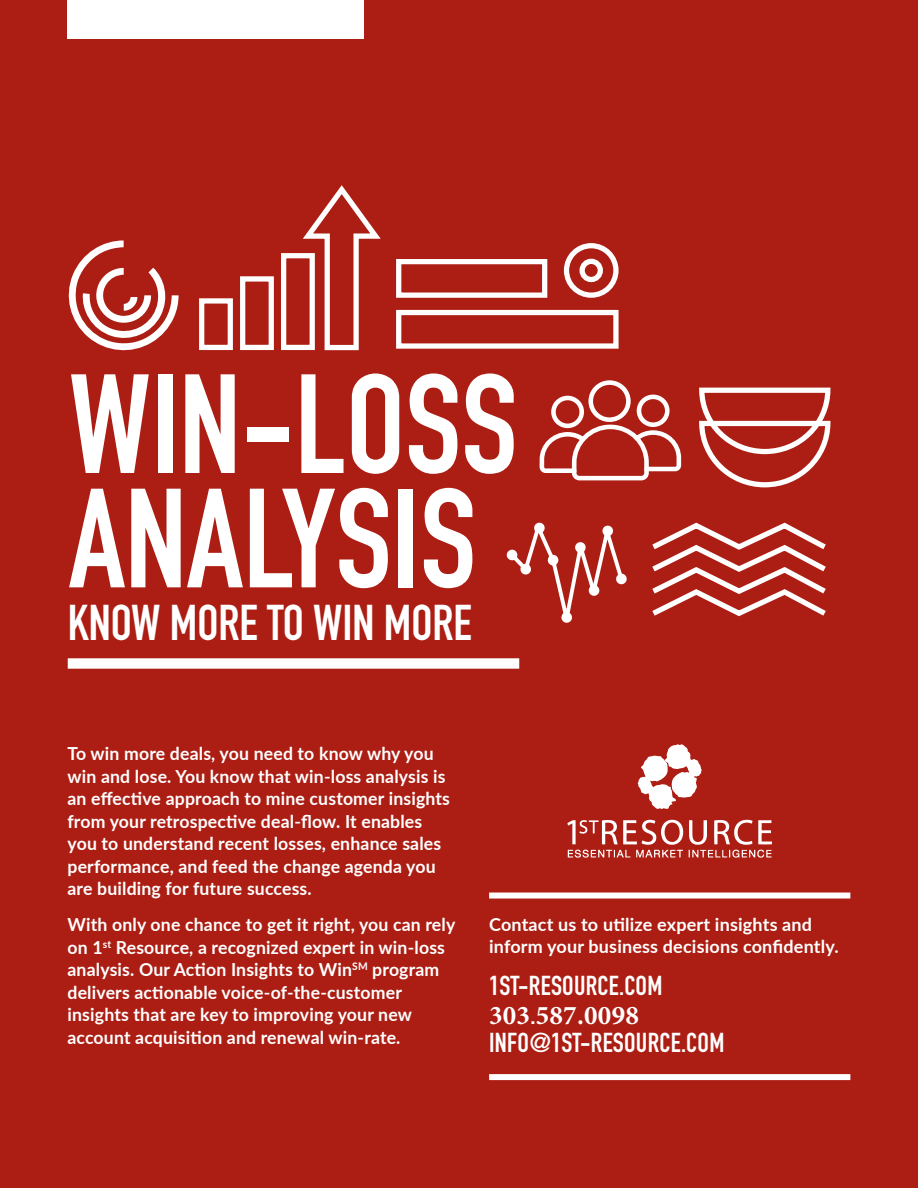
<style>
.page{position:relative;width:918px;height:1188px;background:#ac1e13}
.page>*{position:absolute;margin:0;border:0;box-sizing:border-box;transform-origin:0 0}
.t1{font:700 138.6px/114.3px "DIN Condensed";color:#fff}
.t2{font:700 49.5px "DIN Condensed";color:#fff}
.t3{font:700 27px "DIN Condensed";letter-spacing:.01em;color:#fff}
.t4{font:700 27px "Minion Pro";letter-spacing:.01em;color:#fff}
.t5{font:700 18px/22.5px "Lato";letter-spacing:.01em;color:#fff}
.s1{font-family:"DIN Condensed"}
</style>
<div class="page">
<svg style="left:638px;top:744px;width:64px;height:65px"></svg>
<svg style="left:689px;top:820px;width:83px;height:38px"></svg>
<svg style="left:568px;top:820px;width:115px;height:38px"></svg>
<div style="left:68px;top:0;width:296px;height:39px;background:#fff"></div>
<div style="left:489px;top:893px;width:361px;height:6px;background:#fff"></div>
<div style="left:489px;top:1074px;width:361px;height:6px;background:#fff"></div>
<div style="left:396px;top:310px;width:223px;height:39px;border:5px solid #fff"></div>
<div style="left:396px;top:259px;width:151px;height:39px;border:5px solid #fff"></div>
<div style="left:68px;top:658px;width:451px;height:11px;background:#fff"></div>
<div style="left:580px;top:259px;width:23px;height:23px;border:5px solid #fff;border-radius:50%"></div>
<div style="left:564px;top:243px;width:55px;height:55px;border:5px solid #fff;border-radius:50%"></div>
<svg style="left:699px;top:387px;width:132px;height:101px"></svg>
<svg style="left:652px;top:522px;width:174px;height:95px"></svg>
<div style="left:240px;top:276px;width:34px;height:74px;border:5px solid #fff"></div>
<div style="left:281px;top:253px;width:34px;height:97px;border:5px solid #fff"></div>
<svg style="left:298px;top:185px;width:83px;height:166px"></svg>
<div style="left:199px;top:298px;width:34px;height:52px;border:5px solid #fff"></div>
<svg style="left:540px;top:380px;width:141px;height:100px"></svg>
<svg style="left:68px;top:240px;width:111px;height:111px"></svg>
<svg style="left:506px;top:522px;width:121px;height:101px"></svg>
<h1 class="t1" style="left:69px;top:381px;width:450px">WIN-LOSS<br>ANALYSIS</h1>
<h2 class="t2" style="left:68px;top:603px;width:406px">KNOW MORE TO WIN MORE</h2>
<p class="t5" style="left:68px;top:744px;width:384px">To win more deals, you need to know why you win and lose. You know that win-loss analysis is an effective approach to mine customer insights from your retrospective deal-flow. It enables you to understand recent losses, enhance sales performance, and feed the change agenda you are building for future success.</p>
<p class="t5" style="left:68px;top:913px;width:389px">With only one chance to get it right, you can rely on 1<sup>st</sup> Resource, a recognized expert in win-loss analysis. Our Action Insights to Win<sup>SM</sup> program delivers actionable voice-of-the-customer insights that are key to improving your new account acquisition and renewal win-rate.</p>
<p class="t5" style="left:489px;top:912px;width:351px">Contact us to utilize expert insights and inform your business decisions confidently.</p>
<h3 class="t3" style="left:489px;top:975px;width:175px">1ST-RESOURCE.COM</h3>
<h3 class="t4" style="left:489px;top:996px;width:151px">303<span class="s1">.</span>587.0098</h3>
<h3 class="t3" style="left:489px;top:1032px;width:237px">INFO@1ST-RESOURCE.COM</h3>
</div>
